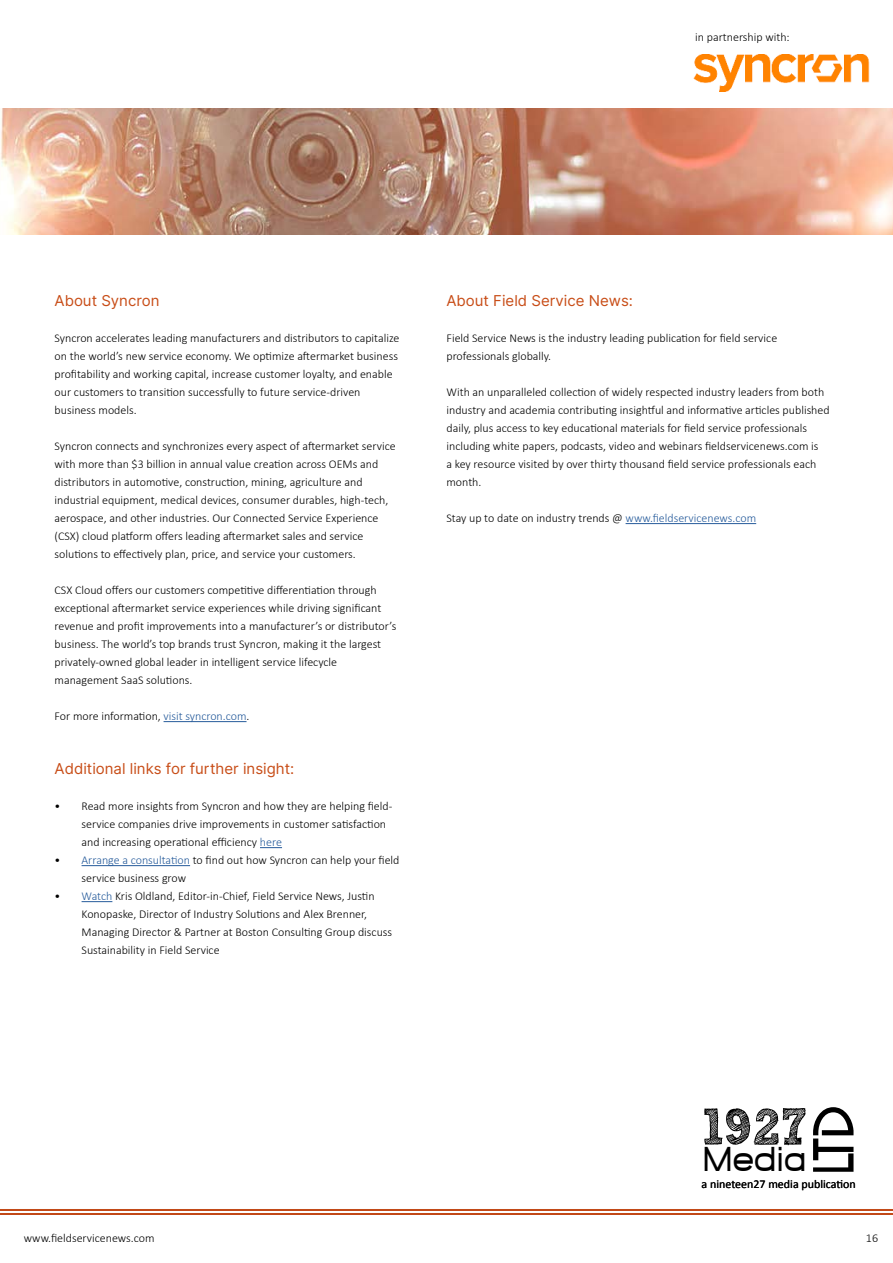
<style>
.page{position:relative;width:893px;height:1263px;background:#fff}
.page>*{position:absolute;margin:0;border:0;box-sizing:border-box;transform-origin:0 0}
.t1{font:61.5px "SF Diego Sans";color:#000;scale:.84 1}
.t2{font:700 51.75px "freeversion Sketch Block";color:#000}
.t3{font:500 35.85px "SF Grandezza";color:#000;scale:.84 1}
.t4{font:15px "Inter";color:#c84d17}
.t5{font:300 12px/18px "Calibri";color:#000}
.t6{font:12px "Calibri";color:#000}
.s1{color:#265b9b}
</style>
<div class="page">
<img style="left:0;top:108px;width:893px;height:126px">
<hr style="left:0;top:1209px;width:893px;height:2px;background:#c24918">
<hr style="left:0;top:1213px;width:893px;height:2px;background:#c24918">
<img style="left:693px;top:54px;width:177px;height:37px">
<hr style="left:164px;top:721px;width:83px;height:1px;background:#265b9b">
<svg style="left:260px;top:847px;width:22px;height:1px"></svg>
<hr style="left:82px;top:865px;width:108px;height:1px;background:#265b9b">
<hr style="left:82px;top:901px;width:30px;height:1px;background:#265b9b">
<hr style="left:626px;top:523px;width:130px;height:1px;background:#265b9b">
<p class="t5" style="left:695px;top:29px;width:96px">in partnership with:</p>
<p class="t4" style="left:55px;top:292px;width:106px">About Syncron</p>
<p class="t5" style="left:55px;top:329px;width:346px">Syncron accelerates leading manufacturers and distributors to capitalize on the world’s new service economy. We optimize aftermarket business profitability and working capital, increase customer loyalty, and enable our customers to transition successfully to future service-driven business models.</p>
<p class="t5" style="left:55px;top:437px;width:343px">Syncron connects and synchronizes every aspect of aftermarket service with more than $3 billion in annual value creation across OEMs and distributors in automotive, construction, mining, agriculture and industrial equipment, medical devices, consumer durables, high-tech, aerospace, and other industries. Our Connected Service Experience (CSX) cloud platform offers leading aftermarket sales and service solutions to effectively plan, price, and service your customers.</p>
<p class="t5" style="left:55px;top:581px;width:343px">CSX Cloud offers our customers competitive differentiation through exceptional aftermarket service experiences while driving significant revenue and profit improvements into a manufacturer’s or distributor’s business. The world’s top brands trust Syncron, making it the largest privately-owned global leader in intelligent service lifecycle management SaaS solutions.</p>
<p class="t5" style="left:55px;top:707px;width:196px">For more information, <span class="s1">visit syncron.com</span>.</p>
<p class="t4" style="left:55px;top:760px;width:241px">Additional links for further insight:</p>
<p class="t5" style="left:82px;top:797px;width:312px;text-indent:-27px">• Read more insights from Syncron and how they are helping field&shy;service companies drive improvements in customer satisfaction and increasing operational efficiency <span class="s1">here</span></p>
<p class="t5" style="left:82px;top:851px;width:319px;text-indent:-27px">• <span class="s1">Arrange a consultation</span> to find out how Syncron can help your field service business grow</p>
<p class="t5" style="left:82px;top:887px;width:312px;text-indent:-27px">• <span class="s1">Watch</span> Kris Oldland, Editor-in-Chief, Field Service News, Justin Konopaske, Director of Industry Solutions and Alex Brenner, Managing Director &amp; Partner at Boston Consulting Group discuss Sustainability in Field Service</p>
<p class="t4" style="left:446px;top:292px;width:188px">About Field Service News:</p>
<p class="t5" style="left:446px;top:329px;width:332px">Field Service News is the industry leading publication for field service professionals globally.</p>
<p class="t5" style="left:446px;top:383px;width:385px">With an unparalleled collection of widely respected industry leaders from both industry and academia contributing insightful and informative articles published daily, plus access to key educational materials for field service professionals including white papers, podcasts, video and webinars fieldservicenews.com is<br>a key resource visited by over thirty thousand field service professionals each month.</p>
<p class="t5" style="left:446px;top:509px;width:311px">Stay up to date on industry trends @ <span class="s1">www.fieldservicenews.com</span></p>
<h1 class="t1" style="left:801px;top:1174px;width:82px;rotate:-90deg">ltd</h1>
<h2 class="t2" style="left:702px;top:1096px;width:107px">1927</h2>
<h3 class="t3" style="left:702px;top:1138px;width:126px">Media</h3>
<p class="t6" style="left:702px;top:1176px;width:156px">a nineteen27 media publication</p>
<p class="t5" style="left:24px;top:1229px;width:132px">www.fieldservicenews.com</p>
<p class="t5" style="left:866px;top:1229px;width:14px">16</p>
</div>
